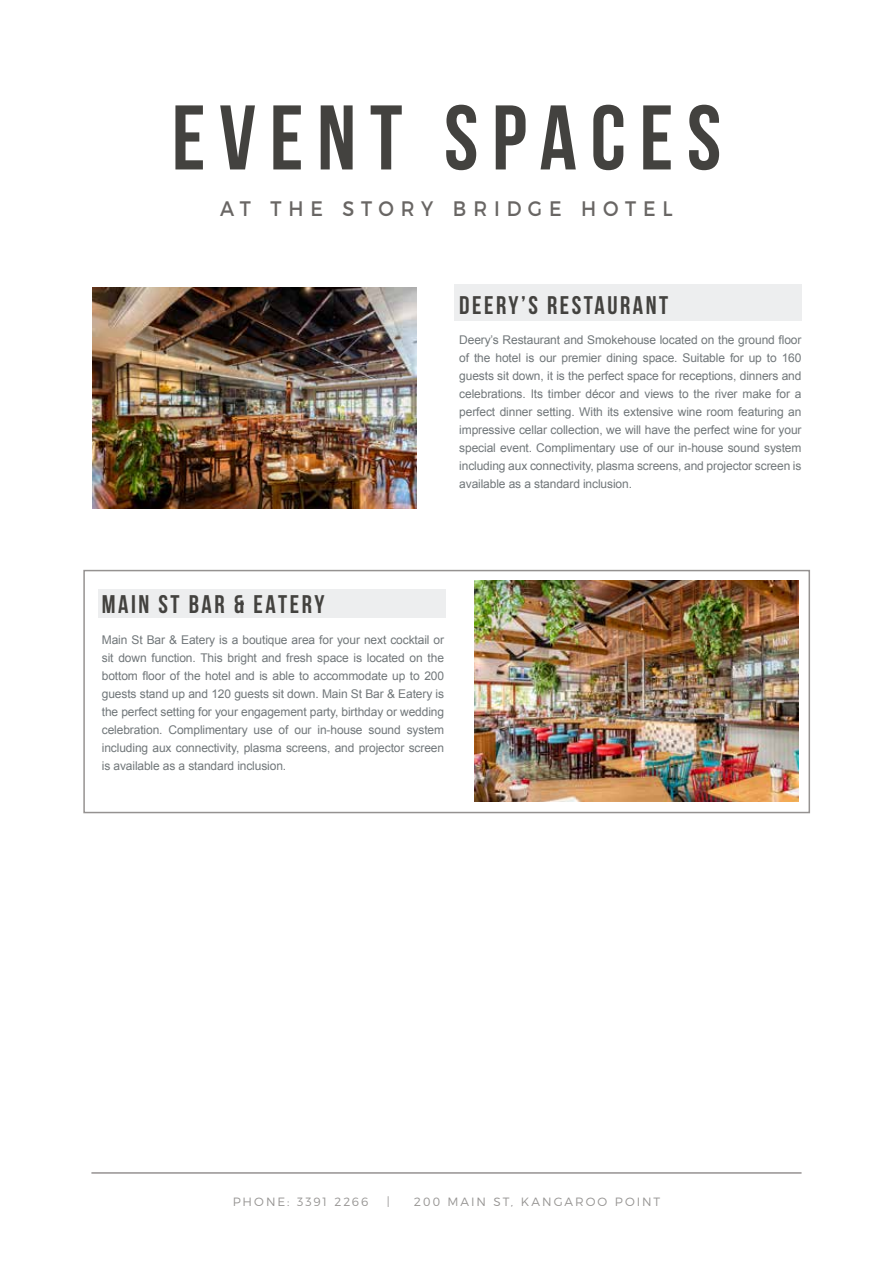
<style>
.page{position:relative;width:893px;height:1263px;background:#fff}
.page>*{position:absolute;margin:0;border:0;box-sizing:border-box;transform-origin:0 0}
.t1{font:700 91.5px "Bebas Neue";letter-spacing:.15em;color:#43423f}
.t2{font:700 25.5px "Bebas Neue";letter-spacing:.1em;color:#43423f}
.t3{font:21px "Montserrat";letter-spacing:.36em;color:#696664;scale:.91 1}
.t4{font:12px/18px "Arial";letter-spacing:-.01em;color:#71777a;text-align:justify}
.t5{font:300 12px "Montserrat";letter-spacing:.165em;color:#696664}
</style>
<div class="page">
<div style="left:98px;top:590px;width:348px;height:28px;background:#edeeef"></div>
<div style="left:454px;top:285px;width:347px;height:36px;background:#edeeef"></div>
<img style="left:93px;top:287px;width:324px;height:221px">
<hr style="left:91px;top:1172px;width:710px;height:2px;background:#959291">
<div style="left:83px;top:570px;width:727px;height:243px;border:2px solid #959291"></div>
<img style="left:474px;top:580px;width:324px;height:221px">
<h1 class="t1" style="left:172px;top:88px;width:551px">EVENT SPACES</h1>
<h3 class="t3" style="left:220px;top:192px;width:499px">AT THE STORY BRIDGE HOTEL</h3>
<h2 class="t2" style="left:459px;top:291px;width:211px">DEERY’S RESTAURANT</h2>
<p class="t4" style="left:459px;top:331px;width:344px">Deery’s Restaurant and Smokehouse located on the ground floor of the hotel is our premier dining space. Suitable for up to 160 guests sit down, it is the perfect space for receptions, dinners and celebrations. Its timber décor and views to the river make for a perfect dinner setting. With its extensive wine room featuring an impressive cellar collection, we will have the perfect wine for your special event. Complimentary use of our in-house sound system including aux connectivity, plasma screens, and projector screen is available as a standard inclusion.</p>
<h2 class="t2" style="left:102px;top:590px;width:224px">MAIN ST BAR &amp; EATERY</h2>
<p class="t4" style="left:102px;top:631px;width:344px">Main St Bar &amp; Eatery is a boutique area for your next cocktail or sit down function. This bright and fresh space is located on the bottom floor of the hotel and is able to accommodate up to 200 guests stand up and 120 guests sit down. Main St Bar &amp; Eatery is the perfect setting for your engagement party, birthday or wedding celebration. Complimentary use of our in-house sound system including aux connectivity, plasma screens, and projector screen is available as a standard inclusion.</p>
<p class="t5" style="left:233px;top:1192px;width:137px">PHONE: 3391 2266</p>
<p class="t5" style="left:387px;top:1192px;width:4px">|</p>
<p class="t5" style="left:414px;top:1192px;width:248px">200 MAIN ST, KANGAROO POINT</p>
</div>
